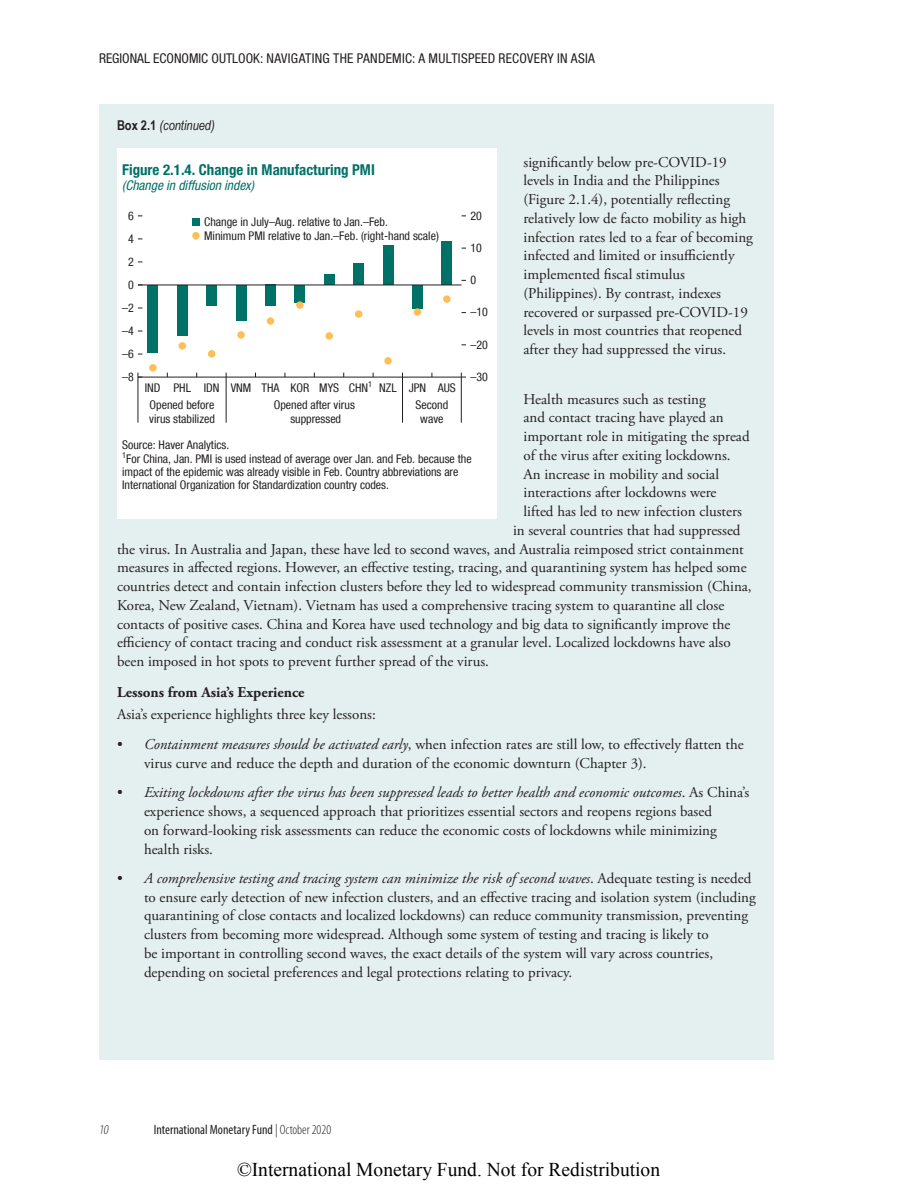
<style>
.page{position:relative;width:918px;height:1188px;background:#fff}
.page>*{position:absolute;margin:0;border:0;box-sizing:border-box;transform-origin:0 0}
.t1{font:19.5px "Times New Roman";color:#000}
.Box_Normal{font:15px/18.8px "Adobe Garamond Pro";color:#231f20}
.t2{font:700 condensed 15px "Helvetica Neue LT Com";color:#007167}
.Box_A_Head{font:700 15px "Adobe Garamond Pro";color:#231f20}
.lrh{font:condensed 13.5px "Helvetica Neue LT Std";color:#231f20}
.RH_Foot{font:condensed 13.5px "Myriad Pro";color:#231f20}
.t3{font:italic condensed 13.5px "Helvetica Neue LT Std";color:#007167}
.Box_Title{font:italic 13.5px "Arial Narrow";color:#231f20}
.t4{font:italic 300 condensed 13.5px "Myriad Pro";color:#231f20}
.t5{font:condensed 12px/13.5px "Helvetica Neue LT Com";color:#231f20}
.s1{font-weight:700;font-style:normal}
.s2{font-style:italic}
.s3{font-weight:300}
</style>
<div class="page">
<div style="left:99px;top:104px;width:675px;height:956px;background:#e4f0ef"></div>
<div style="left:117px;top:148px;width:379px;height:370px;background:#fff"></div>
<div style="left:442px;top:241px;width:10px;height:44px;background:#007167"></div>
<div style="left:412px;top:285px;width:11px;height:24px;background:#007167"></div>
<div style="left:383px;top:245px;width:10px;height:40px;background:#007167"></div>
<div style="left:353px;top:263px;width:11px;height:22px;background:#007167"></div>
<div style="left:324px;top:274px;width:10px;height:11px;background:#007167"></div>
<div style="left:295px;top:285px;width:10px;height:18px;background:#007167"></div>
<div style="left:265px;top:284px;width:11px;height:22px;background:#007167"></div>
<div style="left:236px;top:285px;width:10px;height:36px;background:#007167"></div>
<div style="left:206px;top:285px;width:11px;height:21px;background:#007167"></div>
<div style="left:177px;top:285px;width:11px;height:51px;background:#007167"></div>
<div style="left:148px;top:285px;width:10px;height:68px;background:#007167"></div>
<svg style="left:461px;top:373px;width:5px;height:5px"></svg>
<hr style="left:461px;top:377px;width:1px;height:46px;background:#231f20">
<hr style="left:138px;top:377px;width:1px;height:46px;background:#231f20">
<hr style="left:226px;top:377px;width:1px;height:46px;background:#231f20">
<hr style="left:402px;top:377px;width:1px;height:46px;background:#231f20">
<hr style="left:138px;top:377px;width:324px;height:1px;background:#231f20">
<hr style="left:138px;top:285px;width:324px;height:1px;background:#231f20">
<div style="left:149px;top:364px;width:8px;height:8px;background:#fdbe56;border-radius:50%"></div>
<div style="left:179px;top:342px;width:7px;height:8px;background:#fdbe56;border-radius:50%"></div>
<div style="left:208px;top:350px;width:7px;height:8px;background:#fdbe56;border-radius:50%"></div>
<div style="left:237px;top:331px;width:8px;height:8px;background:#fdbe56;border-radius:50%"></div>
<div style="left:267px;top:317px;width:7px;height:8px;background:#fdbe56;border-radius:50%"></div>
<div style="left:296px;top:301px;width:8px;height:8px;background:#fdbe56;border-radius:50%"></div>
<div style="left:326px;top:332px;width:7px;height:8px;background:#fdbe56;border-radius:50%"></div>
<div style="left:355px;top:310px;width:7px;height:8px;background:#fdbe56;border-radius:50%"></div>
<div style="left:384px;top:357px;width:8px;height:8px;background:#fdbe56;border-radius:50%"></div>
<div style="left:414px;top:308px;width:7px;height:8px;background:#fdbe56;border-radius:50%"></div>
<div style="left:443px;top:295px;width:8px;height:8px;background:#fdbe56;border-radius:50%"></div>
<div style="left:192px;top:219px;width:8px;height:7px;background:#007167"></div>
<div style="left:192px;top:232px;width:8px;height:7px;background:#fdbe56;border-radius:50%"></div>
<p class="lrh" style="left:99px;top:50px;width:191px">REGIONAL ECONOMIC OUTLOOK: NAVIGATING</p>
<p class="lrh" style="left:333px;top:50px;width:33px">THE PANDEMIC</p>
<p class="lrh" style="left:412px;top:50px;width:28px">: A MULTISPEED</p>
<p class="lrh" style="left:499px;top:50px;width:11px">RECO</p>
<p class="lrh" style="left:527px;top:50px;width:54px">VER Y IN ASIA</p>
<p class="Box_Title" style="left:117px;top:116px;width:99px"><span class="s1">Box 2.1</span> (continued)</p>
<p class="Box_Normal" style="left:524px;top:153px;width:231px">significantly below pre-COVID-19 levels in India and the Philippines (Figure 2.1.4), potentially reflecting relatively low de facto mobility as high infection rates led to a fear of becoming infected and limited or insufficiently implemented fiscal stimulus (Philippines). By contrast, indexes recovered or surpassed pre-COVID-19 levels in most countries that reopened after they had suppressed the virus.</p>
<p class="Box_Normal" style="left:524px;top:390px;width:184px">Health measures such as testing</p>
<p class="Box_Normal" style="left:524px;top:409px;width:202px">and contact tracing have played an</p>
<p class="Box_Normal" style="left:524px;top:428px;width:228px">important role in mitigating the spread</p>
<p class="Box_Normal" style="left:524px;top:446px;width:209px">of the virus after exiting lockdowns.</p>
<p class="Box_Normal" style="left:524px;top:465px;width:197px">An increase in mobility and social</p>
<p class="Box_Normal" style="left:524px;top:484px;width:195px">interactions after lockdowns were</p>
<p class="Box_Normal" style="left:524px;top:503px;width:220px">lifted has led to new infection clusters</p>
<p class="Box_Normal" style="left:513px;top:521px;width:229px">in several countries that had suppressed</p>
<p class="Box_Normal" style="left:117px;top:540px;width:628px">the virus. In Australia and Japan, these have led to second waves, and Australia reimposed strict containment</p>
<p class="Box_Normal" style="left:117px;top:559px;width:631px">measures in affected regions. However, an effective testing, tracing, and quarantining system has helped some</p>
<p class="Box_Normal" style="left:117px;top:578px;width:636px">countries detect and contain infection clusters before they led to widespread community transmission (China,</p>
<p class="Box_Normal" style="left:117px;top:596px;width:609px">Korea, New Zealand, Vietnam). Vietnam has used a comprehensive tracing system to quarantine all close</p>
<p class="Box_Normal" style="left:117px;top:615px;width:615px">contacts of positive cases. China and Korea have used technology and big data to significantly improve the</p>
<p class="Box_Normal" style="left:117px;top:634px;width:615px">efficiency of contact tracing and conduct risk assessment at a granular level. Localized lockdowns have also</p>
<p class="Box_Normal" style="left:117px;top:653px;width:374px">been imposed in hot spots to prevent further spread of the virus.</p>
<p class="Box_A_Head" style="left:117px;top:683px;width:189px">Lessons from Asia’s Experience</p>
<p class="Box_Normal" style="left:117px;top:705px;width:260px">Asia’s experience highlights three key lessons:</p>
<p class="Box_Normal" style="left:144px;top:736px;width:601px;text-indent:-27px">• <span class="s2">Containment measures should be activated early</span>, when infection rates are still low, to effectively flatten the virus curve and reduce the depth and duration of the economic downturn (Chapter 3).</p>
<p class="Box_Normal" style="left:144px;top:784px;width:607px;text-indent:-27px">• <span class="s2">Exiting lockdowns after the virus has been suppressed leads to better health and economic outcomes</span>. As China’s experience shows, a sequenced approach that prioritizes essential sectors and reopens regions based<br>on forward-looking risk assessments can reduce the economic costs of lockdowns while minimizing health risks.</p>
<p class="Box_Normal" style="left:144px;top:869px;width:613px;text-indent:-27px">• <span class="s2">A comprehensive testing and tracing system can minimize the risk of second waves</span>. Adequate testing is needed to ensure early detection of new infection clusters, and an effective tracing and isolation system (including quarantining of close contacts and localized lockdowns) can reduce community transmission, preventing clusters from becoming more widespread. Although some system of testing and tracing is likely to<br>be important in controlling second waves, the exact details of the system will vary across countries, depending on societal preferences and legal protections relating to privacy.</p>
<p class="t2" style="left:122px;top:161px;width:254px">Figure 2.1.4. Change in Manufacturing PMI</p>
<p class="t3" style="left:122px;top:178px;width:133px">(Change in diffusion index)</p>
<p class="t5" style="left:470px;top:209px;width:13px">20</p>
<p class="t5" style="left:128px;top:209px;width:7px">6</p>
<p class="t5" style="left:204px;top:215px;width:236px">Change in July–Aug. relative to Jan.–Feb.<br>Minimum PMI relative to Jan.–Feb. (right-hand scale)</p>
<p class="t5" style="left:128px;top:232px;width:7px">4</p>
<p class="t5" style="left:470px;top:241px;width:13px">10</p>
<p class="t5" style="left:128px;top:255px;width:7px">2</p>
<p class="t5" style="left:470px;top:273px;width:7px">0</p>
<p class="t5" style="left:128px;top:278px;width:7px">0</p>
<p class="t5" style="left:122px;top:301px;width:13px">–2</p>
<p class="t5" style="left:470px;top:305px;width:19px">–10</p>
<p class="t5" style="left:122px;top:319px;width:13px;line-height:23.1px">–4 –6</p>
<p class="t5" style="left:470px;top:338px;width:19px">–20</p>
<p class="t5" style="left:122px;top:370px;width:13px">–8</p>
<p class="t5" style="left:470px;top:370px;width:19px">–30</p>
<p class="t5" style="left:150px;top:378px;width:224px;line-height:17.5px;text-indent:-5px">IND PHL IDN VNM THA KOR MYS CHN<sup>1<br></sup>Opened before</p>
<p class="t5" style="left:149px;top:412px;width:67px">virus stabilized</p>
<p class="t5" style="left:379px;top:381px;width:78px">NZL JPN AUS</p>
<p class="t5" style="left:274px;top:398px;width:83px;text-align:center">Opened after virus suppressed</p>
<p class="t5" style="left:416px;top:398px;width:34px;text-align:center">Second wave</p>
<p class="t5" style="left:122px;top:438px;width:351px">Source: Haver Analytics.<br><sup>1</sup>For China, Jan. PMI is used instead of average over Jan. and Feb. because the impact of the epidemic was already visible in Feb. Country abbreviations are International Organization for Standardization country codes.</p>
<p class="t4" style="left:99px;top:1122px;width:11px">10</p>
<p class="RH_Foot" style="left:154px;top:1121px;width:179px">International Monetary Fund <span class="s3">| October 2020</span></p>
<h1 class="t1" style="left:237px;top:1156px;width:425px">©International Monetary Fund. Not for Redistribution</h1>
</div>
